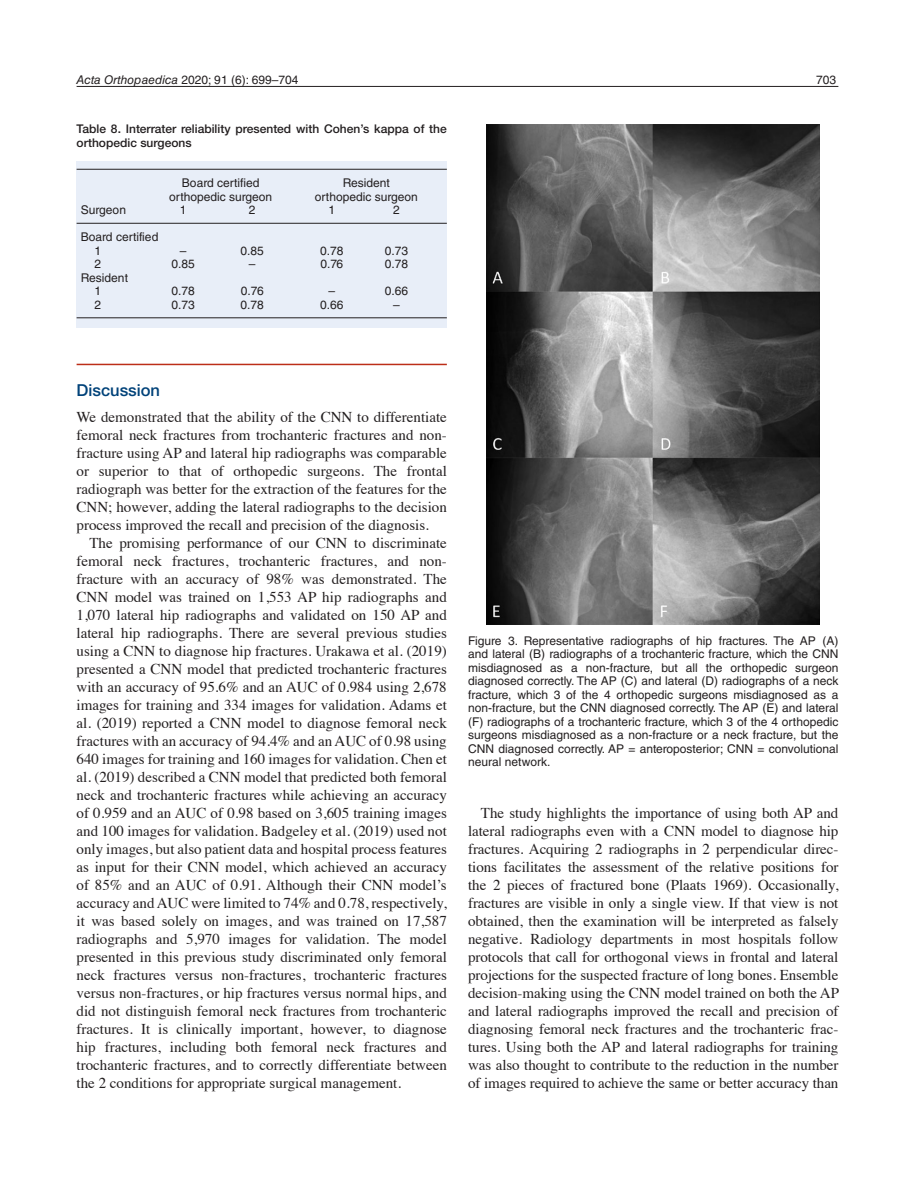
<style>
.page{position:relative;width:915px;height:1191px;background:#fff}
.page>*{position:absolute;margin:0;border:0;box-sizing:border-box;transform-origin:0 0}
.t1{font:500 16.5px "Helvetica Neue LTW1 G";color:#004279}
.t2{font:15px/18px "Times";color:#231f20;text-align:justify}
.t3{font:12px/13.5px "Helvetica LT Std";color:#231f20}
.t4{font:500 12px/13.5px "Helvetica Neue LTW1 G";color:#231f20}
.s1{font-style:italic}
</style>
<div class="page">
<hr style="left:77px;top:86px;width:761px;height:1px;background:#231f20">
<hr style="left:77px;top:364px;width:369px;height:1px;background:#bc2e18">
<div style="left:77px;top:161px;width:369px;height:167px;background:#e8eef8"></div>
<hr style="left:77px;top:169px;width:369px;height:1px;background:#231f20">
<hr style="left:77px;top:223px;width:369px;height:1px;background:#231f20">
<hr style="left:77px;top:317px;width:369px;height:1px;background:#231f20">
<img style="left:486px;top:125px;width:333px;height:499px">
<p class="t3" style="left:77px;top:73px;width:223px"><span class="s1">Acta Orthopaedica</span> 2020; 91 (6): 699–704</p>
<p class="t3" style="left:816px;top:73px;width:22px">703</p>
<p class="t4" style="left:77px;top:122px;width:371px">Table 8. Interrater reliability presented with Cohen’s kappa of the orthopedic surgeons</p>
<p class="t3" style="left:182px;top:176px;width:79px">Board certified</p>
<p class="t3" style="left:342px;top:176px;width:49px">Resident</p>
<p class="t3" style="left:169px;top:190px;width:104px">orthopedic surgeon</p>
<p class="t3" style="left:315px;top:190px;width:104px">orthopedic surgeon</p>
<p class="t3" style="left:81px;top:203px;width:47px">Surgeon</p>
<p class="t3" style="left:180px;top:203px;width:8px">1</p>
<p class="t3" style="left:249px;top:203px;width:8px">2</p>
<p class="t3" style="left:328px;top:203px;width:8px">1</p>
<p class="t3" style="left:393px;top:203px;width:8px">2</p>
<p class="t3" style="left:95px;top:230px;width:65px;text-indent:-14px">Board certified<br>1</p>
<p class="t3" style="left:180px;top:244px;width:8px">–</p>
<p class="t3" style="left:240px;top:244px;width:25px">0.85</p>
<p class="t3" style="left:320px;top:244px;width:25px">0.78</p>
<p class="t3" style="left:384px;top:244px;width:25px">0.73</p>
<p class="t3" style="left:95px;top:257px;width:8px">2</p>
<p class="t3" style="left:171px;top:257px;width:25px">0.85</p>
<p class="t3" style="left:249px;top:257px;width:8px">–</p>
<p class="t3" style="left:320px;top:257px;width:24px">0.76</p>
<p class="t3" style="left:384px;top:257px;width:25px">0.78</p>
<p class="t3" style="left:95px;top:271px;width:35px;text-indent:-14px">Resident<br>1</p>
<p class="t3" style="left:171px;top:284px;width:25px">0.78</p>
<p class="t3" style="left:241px;top:284px;width:24px">0.76</p>
<p class="t3" style="left:328px;top:284px;width:8px">–</p>
<p class="t3" style="left:384px;top:284px;width:25px">0.66</p>
<p class="t3" style="left:95px;top:298px;width:8px">2</p>
<p class="t3" style="left:171px;top:298px;width:25px">0.73</p>
<p class="t3" style="left:240px;top:298px;width:25px">0.78</p>
<p class="t3" style="left:320px;top:298px;width:25px">0.66</p>
<p class="t3" style="left:393px;top:298px;width:8px">–</p>
<p class="t1" style="left:77px;top:380px;width:85px">Discussion</p>
<p class="t2" style="left:77px;top:406px;width:371px">We demonstrated that the ability of the CNN to differentiate femoral neck fractures from trochanteric fractures and non&shy;fracture using AP and lateral hip radiographs was comparable or superior to that of orthopedic surgeons. The frontal radiograph was better for the extraction of the features for the CNN; however, adding the lateral radiographs to the decision process improved the recall and precision of the diagnosis.</p>
<p class="t2" style="left:77px;top:532px;width:371px;text-indent:13px">The promising performance of our CNN to discriminate femoral neck fractures, trochanteric fractures, and non&shy;fracture with an accuracy of 98% was demonstrated. The CNN model was trained on 1,553 AP hip radiographs and 1,070 lateral hip radiographs and validated on 150 AP and lateral hip radiographs. There are several previous studies using a CNN to diagnose hip fractures. Urakawa et al. (2019) presented a CNN model that predicted trochanteric fractures with an accuracy of 95.6% and an AUC of 0.984 using 2,678 images for training and 334 images for validation. Adams et al. (2019) reported a CNN model to diagnose femoral neck fractures with an accuracy of 94.4% and an AUC of 0.98 using 640 images for training and 160 images for validation. Chen et al. (2019) described a CNN model that predicted both femoral neck and trochanteric fractures while achieving an accuracy of 0.959 and an AUC of 0.98 based on 3,605 training images and 100 images for validation. Badgeley et al. (2019) used not only images, but also patient data and hospital process features as input for their CNN model, which achieved an accuracy of 85% and an AUC of 0.91. Although their CNN model’s accuracy and AUC were limited to 74% and 0.78, respectively, it was based solely on images, and was trained on 17,587 radiographs and 5,970 images for validation. The model presented in this previous study discriminated only femoral neck fractures versus non-fractures, trochanteric fractures versus non-fractures, or hip fractures versus normal hips, and did not distinguish femoral neck fractures from trochanteric fractures. It is clinically important, however, to diagnose hip fractures, including both femoral neck fractures and trochanteric fractures, and to correctly differentiate between the 2 conditions for appropriate surgical management.</p>
<p class="t3" style="left:468px;top:633px;width:371px;text-align:justify">Figure 3. Representative radiographs of hip fractures. The AP (A) and lateral (B) radiographs of a trochanteric fracture, which the CNN misdiagnosed as a non-fracture, but all the orthopedic surgeon diagnosed correctly. The AP (C) and lateral (D) radiographs of a neck fracture, which 3 of the 4 orthopedic surgeons misdiagnosed as a non-fracture, but the CNN diagnosed correctly. The AP (E) and lateral (F) radiographs of a trochanteric fracture, which 3 of the 4 orthopedic surgeons misdiagnosed as a non-fracture or a neck fracture, but the CNN diagnosed correctly. AP = anteroposterior; CNN = convolutional neural network.</p>
<p class="t2" style="left:468px;top:802px;width:372px;text-indent:13px">The study highlights the importance of using both AP and lateral radiographs even with a CNN model to diagnose hip fractures. Acquiring 2 radiographs in 2 perpendicular direc&shy;tions facilitates the assessment of the relative positions for the 2 pieces of fractured bone (Plaats 1969). Occasionally, fractures are visible in only a single view. If that view is not obtained, then the examination will be interpreted as falsely negative. Radiology departments in most hospitals follow protocols that call for orthogonal views in frontal and lateral projections for the suspected fracture of long bones. Ensemble decision-making using the CNN model trained on both the AP and lateral radiographs improved the recall and precision of diagnosing femoral neck fractures and the trochanteric frac&shy;tures. Using both the AP and lateral radiographs for training was also thought to contribute to the reduction in the number of images required to achieve the same or better accuracy than</p>
</div>
